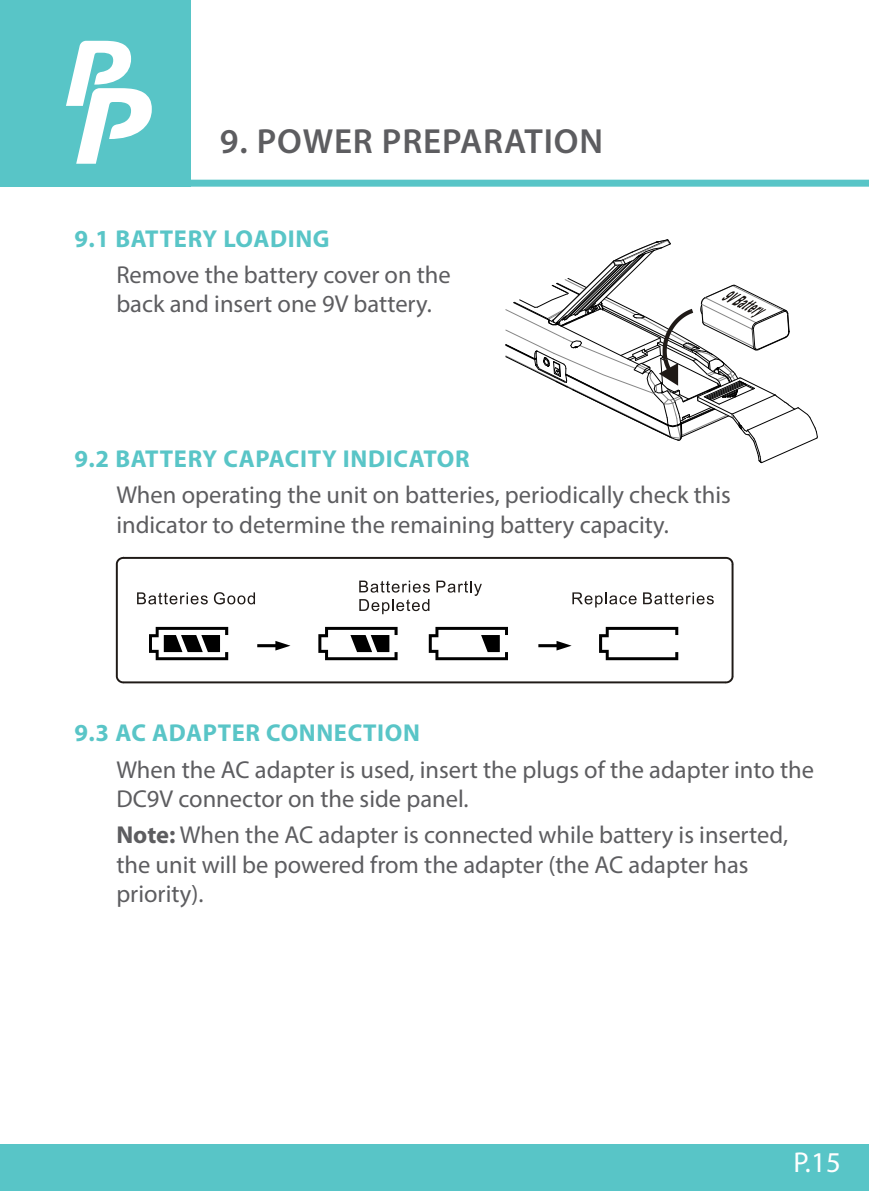
<style>
.page{position:relative;width:869px;height:1191px;background:#fff}
.page>*{position:absolute;margin:0;border:0;box-sizing:border-box;transform-origin:0 0}
.t1{font:600 35px "Myriad Pro";letter-spacing:.025em;color:#5d5d60}
.t2{font:28.7px "Myriad Pro";color:#fff}
.t3{font:24.5px/29.4px "Myriad Pro";color:#5d5d60}
.t4{font:700 24.5px "Myriad Pro";letter-spacing:.025em;color:#59c5c7}
.s1{font-weight:700}
</style>
<div class="page">
<svg style="left:505px;top:239px;width:312px;height:224px"></svg>
<svg style="left:116px;top:557px;width:617px;height:126px"></svg>
<div style="left:0;top:0;width:191px;height:187px;background:#58c5c7"></div>
<svg style="left:66px;top:41px;width:86px;height:123px"></svg>
<div style="left:191px;top:180px;width:677px;height:7px;background:#58c5c7"></div>
<div style="left:0;top:1144px;width:868px;height:47px;background:#58c5c7"></div>
<h1 class="t1" style="left:220px;top:119px;width:384px">9. POWER PREPARATION</h1>
<p class="t4" style="left:74px;top:224px;width:257px">9.1 BATTERY LOADING</p>
<p class="t3" style="left:116px;top:260px;width:336px">Remove the battery cover on the back and insert one 9V battery.</p>
<p class="t4" style="left:74px;top:445px;width:396px">9.2 BATTERY CAPACITY INDICATOR</p>
<p class="t3" style="left:116px;top:480px;width:616px">When operating the unit on batteries, periodically check this indicator to determine the remaining battery capacity.</p>
<p class="t4" style="left:74px;top:719px;width:347px">9.3 AC ADAPTER CONNECTION</p>
<p class="t3" style="left:116px;top:754px;width:699px">When the AC adapter is used, insert the plugs of the adapter into the<br>DC9V connector on the side panel.</p>
<p class="t3" style="left:116px;top:820px;width:673px"><span class="s1">Note:</span> When the AC adapter is connected while battery is inserted, the unit will be powered from the adapter (the AC adapter has priority).</p>
<p class="t2" style="left:793px;top:1145px;width:49px">P.15</p>
</div>
